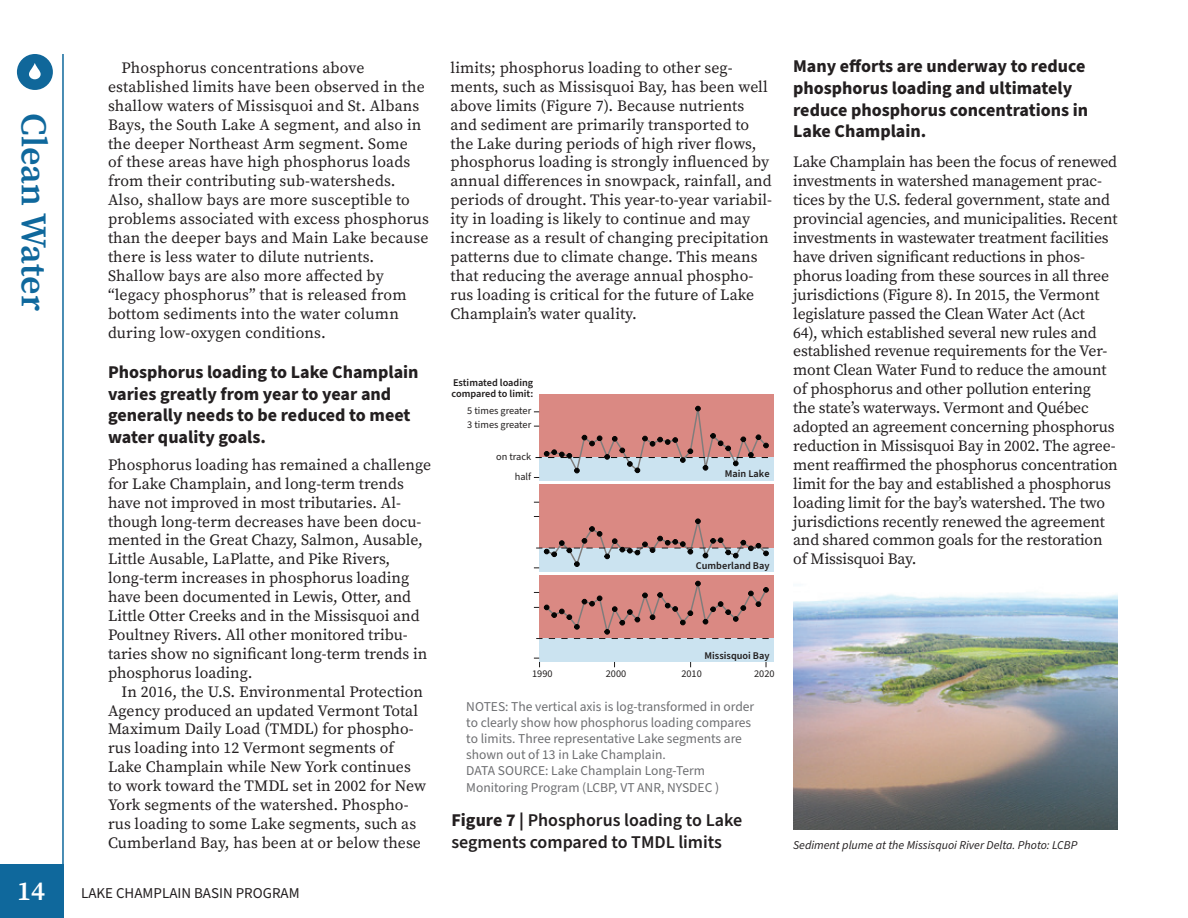
<style>
.page{position:relative;width:1188px;height:918px;background:#fff}
.page>*{position:absolute;margin:0;border:0;box-sizing:border-box;transform-origin:0 0}
.t1{font:600 36px "Source Serif Pro";color:#0f689c}
.t2{font:600 27px "Source Serif Pro";color:#fff}
.Section_Opener{font:700 18px/21.6px "Source Sans Pro";color:#231f20}
.Figure_Title{font:600 18px/21.6px "Source Sans Pro";color:#231f20}
.Body_Text_-_Indent{font:15.75px/18.9px "Source Serif Pro";letter-spacing:.005em;color:#231f20}
.Body_Text_-_No_Inden{font:15.75px/18.9px "Source Serif Pro";letter-spacing:-.01em;color:#231f20}
.t3{font:15px "Source Sans Pro";color:#231f20}
.Notes_-_Data_Sources{font:13.5px/16.2px "Source Sans Pro";color:#6d6e71}
.Indicator_table_note{font:italic 12px "Source Sans Pro";color:#231f20}
.t4{font:600 10.35px/10.4px "Source Sans Pro";color:#211e1e}
.t5{font:10.35px/20.1px "Source Sans Pro";color:#211e1e;text-align:right}
.s1{font-weight:700}
</style>
<div class="page">
<div style="left:539px;top:394px;width:235px;height:64px;background:#da8983"></div>
<div style="left:539px;top:458px;width:235px;height:23px;background:#cbe3f0"></div>
<div style="left:539px;top:485px;width:235px;height:63px;background:#da8983"></div>
<div style="left:539px;top:548px;width:235px;height:24px;background:#cbe3f0"></div>
<div style="left:539px;top:575px;width:235px;height:64px;background:#da8983"></div>
<div style="left:539px;top:639px;width:235px;height:23px;background:#cbe3f0"></div>
<svg style="left:534px;top:516px;width:235px;height:52px"></svg>
<svg style="left:534px;top:580px;width:239px;height:59px"></svg>
<svg style="left:534px;top:405px;width:240px;height:73px"></svg>
<img style="left:794px;top:593px;width:324px;height:237px">
<div style="left:0;top:864px;width:64px;height:54px;background:#0f689c"></div>
<hr style="left:62px;top:54px;width:2px;height:810px;background:#0f689c">
<div style="left:17px;top:54px;width:36px;height:36px;background:#10679a;border-radius:50%"></div>
<svg style="left:29px;top:63px;width:12px;height:16px"></svg>
<h1 class="t1" style="left:58px;top:113px;width:199px;rotate:90deg">Clean Water</h1>
<h2 class="t2" style="left:17px;top:873px;width:30px">14</h2>
<p class="Body_Text_-_Indent" style="left:108px;top:58px;width:323px;text-indent:14px">Phosphorus concentrations above established limits have been observed in the shallow waters of Missisquoi and St. Albans Bays, the South Lake A segment, and also in the deeper Northeast Arm segment. Some<br>of these areas have high phosphorus loads from their contributing sub-watersheds.<br>Also, shallow bays are more susceptible to problems associated with excess phosphorus than the deeper bays and Main Lake because there is less water to dilute nutrients.<br>Shallow bays are also more affected by “legacy phosphorus” that is released from bottom sediments into the water column during low-oxygen conditions.</p>
<p class="Section_Opener" style="left:108px;top:362px;width:312px">Phosphorus loading to Lake Champlain varies greatly from year to year and generally needs to be reduced to meet water quality goals.</p>
<p class="Body_Text_-_No_Inden" style="left:108px;top:455px;width:325px">Phosphorus loading has remained a challenge for Lake Champlain, and long-term trends have not improved in most tributaries. Al&shy;though long-term decreases have been docu&shy;mented in the Great Chazy, Salmon, Ausable, Little Ausable, LaPlatte, and Pike Rivers, long-term increases in phosphorus loading have been documented in Lewis, Otter, and Little Otter Creeks and in the Missisquoi and Poultney Rivers. All other monitored tribu&shy;taries show no significant long-term trends in phosphorus loading.</p>
<p class="Body_Text_-_Indent" style="left:108px;top:682px;width:320px;text-indent:14px">In 2016, the U.S. Environmental Protection Agency produced an updated Vermont Total Maximum Daily Load (TMDL) for phospho&shy;rus loading into 12 Vermont segments of Lake Champlain while New York continues to work toward the TMDL set in 2002 for New York segments of the watershed. Phospho&shy;rus loading to some Lake segments, such as Cumberland Bay, has been at or below these</p>
<p class="t3" style="left:81px;top:883px;width:220px">LAKE CHAMPLAIN BASIN PROGRAM</p>
<p class="Body_Text_-_Indent" style="left:451px;top:58px;width:323px">limits; phosphorus loading to other seg&shy;ments, such as Missisquoi Bay, has been well above limits (Figure 7). Because nutrients and sediment are primarily transported to the Lake during periods of high river flows, phosphorus loading is strongly influenced by annual differences in snowpack, rainfall, and periods of drought. This year-to-year variabil&shy;ity in loading is likely to continue and may increase as a result of changing precipitation patterns due to climate change. This means that reducing the average annual phospho&shy;rus loading is critical for the future of Lake Champlain’s water quality.</p>
<p class="Section_Opener" style="left:793px;top:56px;width:296px">Many efforts are underway to reduce phosphorus loading and ultimately reduce phosphorus concentrations in<br>Lake Champlain.</p>
<p class="Body_Text_-_No_Inden" style="left:793px;top:153px;width:326px">Lake Champlain has been the focus of renewed investments in watershed management prac&shy;tices by the U.S. federal government, state and provincial agencies, and municipalities. Recent investments in wastewater treatment facilities have driven significant reductions in phos&shy;phorus loading from these sources in all three jurisdictions (Figure 8). In 2015, the Vermont legislature passed the Clean Water Act (Act<br>64), which established several new rules and established revenue requirements for the Ver&shy;mont Clean Water Fund to reduce the amount of phosphorus and other pollution entering<br>the state’s waterways. Vermont and Québec adopted an agreement concerning phosphorus reduction in Missisquoi Bay in 2002. The agree&shy;ment reaffirmed the phosphorus concentration limit for the bay and established a phosphorus loading limit for the bay’s watershed. The two jurisdictions recently renewed the agreement and shared common goals for the restoration of Missisquoi Bay.</p>
<p class="t4" style="left:452px;top:378px;width:83px">Estimated loading compared to limit:</p>
<p class="t5" style="left:467px;top:404px;width:65px;line-height:14.2px;text-align:left">5 times greater<br>3 times greater</p>
<p class="t5" style="left:496px;top:446px;width:37px">on track half</p>
<p class="t4" style="left:725px;top:469px;width:46px">Main Lake</p>
<p class="t4" style="left:696px;top:560px;width:75px">Cumberland Bay</p>
<p class="t4" style="left:705px;top:650px;width:67px">Missisquoi Bay</p>
<p class="t5" style="left:532px;top:664px;width:22px">1990</p>
<p class="t5" style="left:606px;top:664px;width:22px">2000</p>
<p class="t5" style="left:681px;top:664px;width:22px">2010</p>
<p class="t5" style="left:754px;top:664px;width:22px">2020</p>
<p class="Notes_-_Data_Sources" style="left:466px;top:698px;width:290px">NOTES: The vertical axis is log-transformed in order to clearly show how phosphorus loading compares to limits. Three representative Lake segments are shown out of 13 in Lake Champlain.</p>
<p class="Notes_-_Data_Sources" style="left:466px;top:763px;width:254px">DATA SOURCE: Lake Champlain Long-Term<br>Monitoring Program (LCBP, VT ANR, NYSDEC )</p>
<p class="Figure_Title" style="left:451px;top:810px;width:292px"><span class="s1">Figure 7 |</span> Phosphorus loading to Lake segments compared to TMDL limits</p>
<p class="Indicator_table_note" style="left:793px;top:837px;width:286px">Sediment plume at the Missisquoi River Delta. Photo: LCBP</p>
</div>
